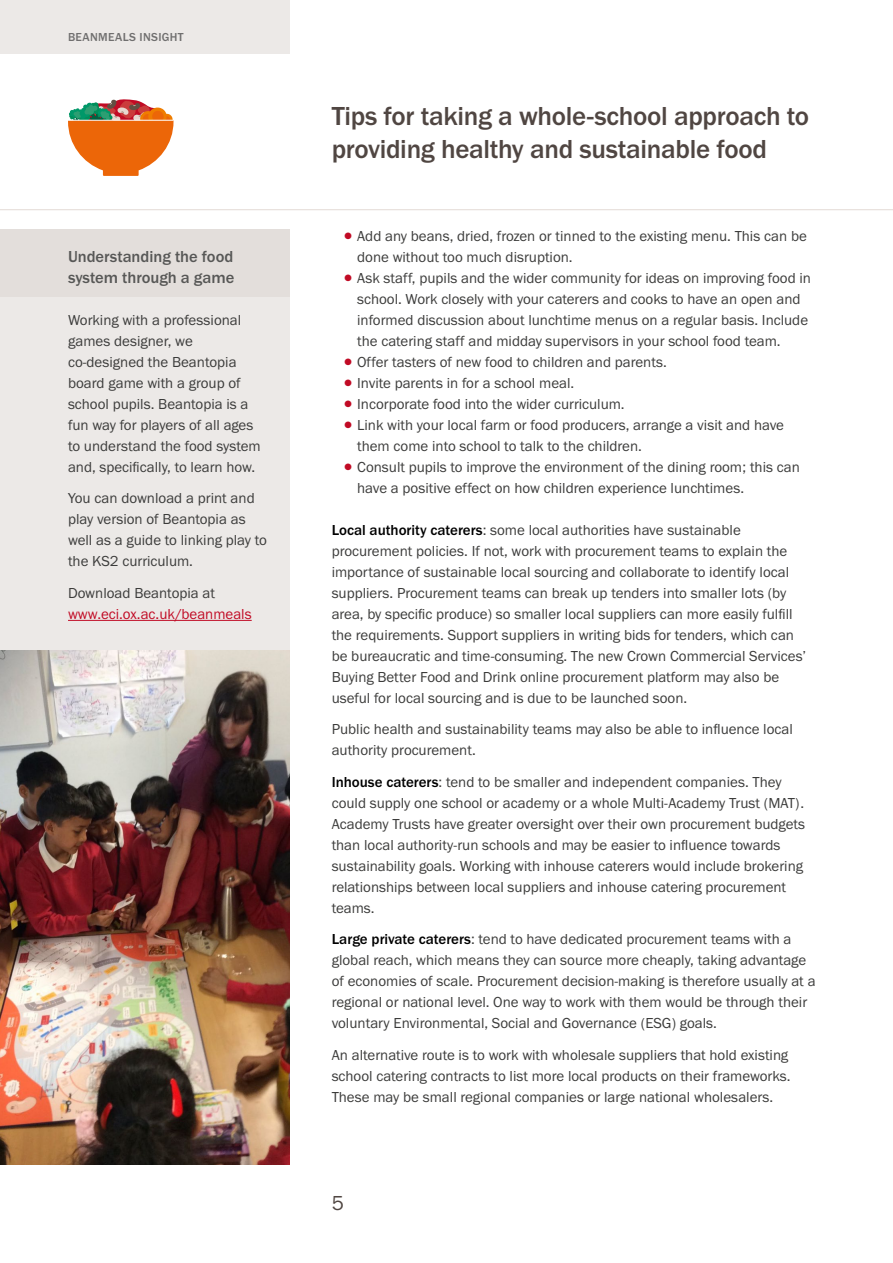
<style>
.page{position:relative;width:893px;height:1263px;background:#fff}
.page>*{position:absolute;margin:0;border:0;box-sizing:border-box;transform-origin:0 0}
.heading{font:500 27px/33px "Franklin Gothic URW";letter-spacing:-.01em;color:#504642}
.t1{font:21px "Franklin Gothic URW Boo";color:#504642}
.box-head-sidebar{font:500 16.5px/21px "Franklin Gothic URW";color:#575756}
.box-text-sidebar{font:15px/21px "Franklin Gothic URW Boo";color:#3c3c3b}
.box-text-sidebar-lastline{font:15px/21px "Franklin Gothic URW Boo";color:#c10b25}
.t2{font:500 12px "Franklin Gothic URW";letter-spacing:.025em;color:#706f6f}
.s1{color:#3c3c3b}
.s2{font-family:"Franklin Gothic URW Hea";font-size:24px;color:#c10b25}
.s3{font-family:"Franklin Gothic URW";font-weight:500;color:#000}
</style>
<div class="page">
<div style="left:0;top:0;width:289px;height:53px;background:#ece9e7"></div>
<svg style="left:68px;top:99px;width:106px;height:77px"></svg>
<hr style="left:68px;top:120px;width:105px;height:1px;background:#fff">
<hr style="left:0;top:209px;width:893px;height:1px;background:#e3dad5">
<div style="left:0;top:230px;width:289px;height:71px;background:#e3dedb"></div>
<div style="left:0;top:298px;width:289px;height:196px;background:#ece9e7"></div>
<div style="left:0;top:476px;width:289px;height:112px;background:#ece9e7"></div>
<div style="left:0;top:571px;width:289px;height:79px;background:#ece9e7"></div>
<hr style="left:68px;top:620px;width:184px;height:1px;background:#c10b25">
<img style="left:0;top:650px;width:289px;height:515px">
<p class="t2" style="left:68px;top:30px;width:117px">BEANMEALS INSIGHT</p>
<p class="box-head-sidebar" style="left:68px;top:246px;width:168px">Understanding the food system through a game</p>
<p class="box-text-sidebar" style="left:68px;top:309px;width:194px">Working with a professional games designer, we co-designed the Beantopia board game with a group of school pupils. Beantopia is a fun way for players of all ages to understand the food system and, specifically, to learn how.</p>
<p class="box-text-sidebar" style="left:68px;top:488px;width:200px">You can download a print and play version of Beantopia as well as a guide to linking play to the KS2 curriculum.</p>
<p class="box-text-sidebar-lastline" style="left:68px;top:582px;width:185px"><span class="s1">Download Beantopia at </span>www.eci.ox.ac.uk/beanmeals</p>
<p class="heading" style="left:332px;top:99px;width:479px">Tips for taking a whole-school approach to providing healthy and sustainable food</p>
<p class="box-text-sidebar" style="left:357px;top:225px;width:451px;text-indent:-17px"><span class="s2">•</span>Add any beans, dried, frozen or tinned to the existing menu. This can be done without too much disruption.</p>
<p class="box-text-sidebar" style="left:357px;top:267px;width:455px;text-indent:-17px"><span class="s2">•</span>Ask staff, pupils and the wider community for ideas on improving food in school. Work closely with your caterers and cooks to have an open and informed discussion about lunchtime menus on a regular basis. Include the catering staff and midday supervisors in your school food team.</p>
<p class="box-text-sidebar" style="left:340px;top:351px;width:328px"><span class="s2">•</span>Offer tasters of new food to children and parents.</p>
<p class="box-text-sidebar" style="left:340px;top:372px;width:235px"><span class="s2">•</span>Invite parents in for a school meal.</p>
<p class="box-text-sidebar" style="left:340px;top:393px;width:286px"><span class="s2">•</span>Incorporate food into the wider curriculum.</p>
<p class="box-text-sidebar" style="left:357px;top:414px;width:428px;text-indent:-17px"><span class="s2">•</span>Link with your local farm or food producers, arrange a visit and have them come into school to talk to the children.</p>
<p class="box-text-sidebar" style="left:357px;top:456px;width:444px;text-indent:-17px"><span class="s2">•</span>Consult pupils to improve the environment of the dining room; this can have a positive effect on how children experience lunchtimes.</p>
<p class="box-text-sidebar" style="left:332px;top:519px;width:476px"><span class="s3">Local authority caterers</span>: some local authorities have sustainable procurement policies. If not, work with procurement teams to explain the importance of sustainable local sourcing and collaborate to identify local suppliers. Procurement teams can break up tenders into smaller lots (by area, by specific produce) so smaller local suppliers can more easily fulfill the requirements. Support suppliers in writing bids for tenders, which can be bureaucratic and time-consuming. The new Crown Commercial Services’ Buying Better Food and Drink online procurement platform may also be useful for local sourcing and is due to be launched soon.</p>
<p class="box-text-sidebar" style="left:332px;top:719px;width:463px">Public health and sustainability teams may also be able to influence local authority procurement.</p>
<p class="box-text-sidebar" style="left:332px;top:771px;width:475px"><span class="s3">Inhouse caterers</span>: tend to be smaller and independent companies. They could supply one school or academy or a whole Multi-Academy Trust (MAT).<br>Academy Trusts have greater oversight over their own procurement budgets than local authority-run schools and may be easier to influence towards sustainability goals. Working with inhouse caterers would include brokering relationships between local suppliers and inhouse catering procurement teams.</p>
<p class="box-text-sidebar" style="left:332px;top:929px;width:485px"><span class="s3">Large private caterers</span>: tend to have dedicated procurement teams with a global reach, which means they can source more cheaply, taking advantage of economies of scale. Procurement decision-making is therefore usually at a regional or national level. One way to work with them would be through their voluntary Environmental, Social and Governance (ESG) goals.</p>
<p class="box-text-sidebar" style="left:332px;top:1044px;width:461px">An alternative route is to work with wholesale suppliers that hold existing school catering contracts to list more local products on their frameworks.<br>These may be small regional companies or large national wholesalers.</p>
<h2 class="t1" style="left:332px;top:1190px;width:14px">5</h2>
</div>
